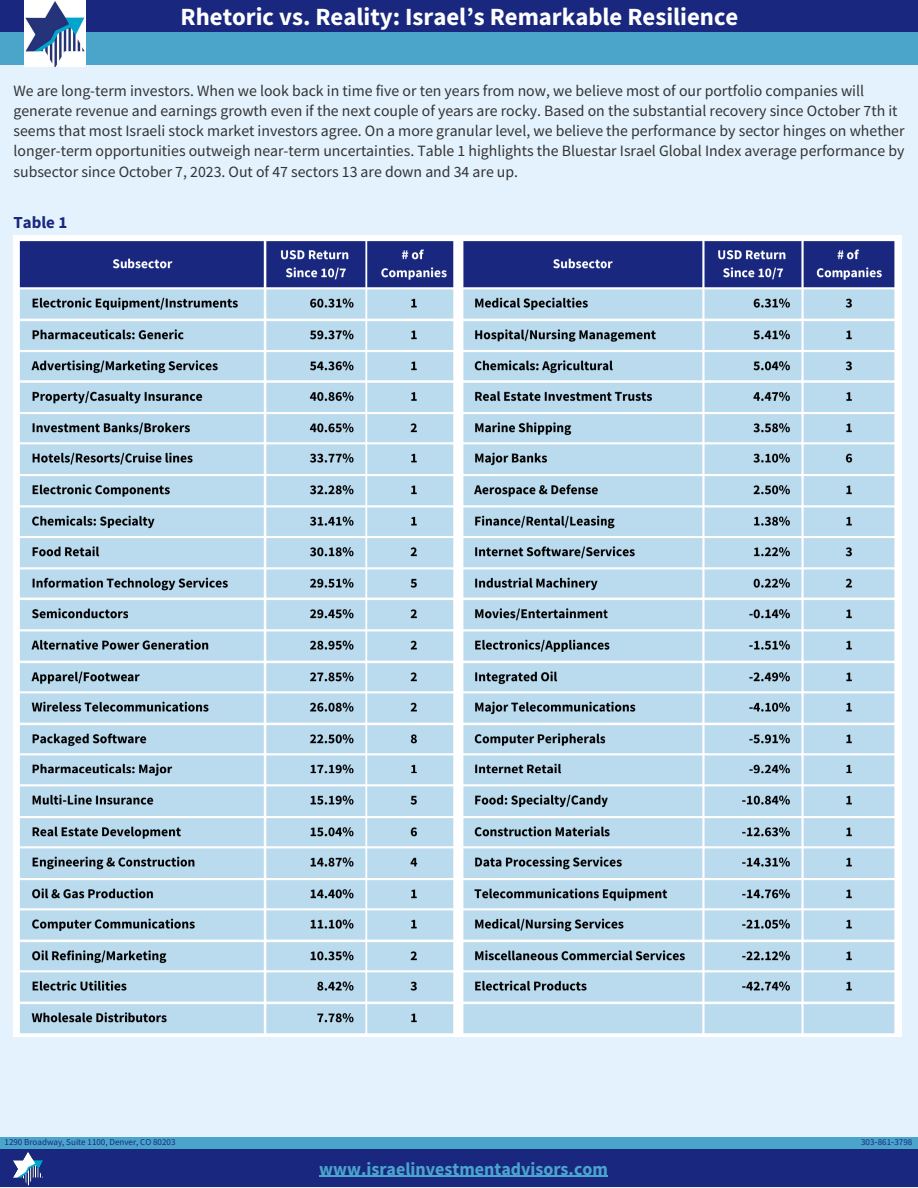
<style>
.page{position:relative;width:918px;height:1188px;background:#e3f2fd}
.page>*{position:absolute;margin:0;border:0;box-sizing:border-box;transform-origin:0 0}
.t1{font:700 24.75px "Source Sans Pro";color:#fff}
.t2{font:700 18px "Source Sans Pro";color:#4aa4cd}
.t3{font:700 16.8px "Source Sans Pro";color:#19287e}
.t4{font:15.75px/20.2px "Source Sans Pro";color:#333}
.t5{font:9px "Source Sans Pro";color:#19287e}
.s1{font-family:"DejaVu Sans"}
</style>
<div class="page">
<img style="left:14px;top:235px;width:887px;height:802px">
<div style="left:0;top:0;width:918px;height:33px;background:#19287e"></div>
<div style="left:0;top:33px;width:918px;height:32px;background:#4ba5cb"></div>
<img style="left:25px;top:0;width:61px;height:66px">
<div style="left:0;top:1137px;width:918px;height:27px;background:#4ba5cb"></div>
<div style="left:0;top:1150px;width:918px;height:37px;background:#19287e"></div>
<hr style="left:319px;top:1176px;width:289px;height:1px;background:#4aa4cd">
<img style="left:13px;top:1152px;width:30px;height:34px">
<h1 class="t1" style="left:181px;top:0;width:559px">Rhetoric vs. Reality: Israelʼs Remarkable Resilience</h1>
<p class="t4" style="left:14px;top:80px;width:893px">We are long-term investors. When we look back in time five or ten years from now, we believe most of our portfolio companies will generate revenue and earnings growth even if the next couple of years are rocky. Based on the substantial recovery since October 7th it seems that most Israeli stock market investors agree. On a more granular level, we believe the performance by sector hinges on whether longer-term opportunities outweigh near-term uncertainties. Table 1 highlights the Bluestar Israel Global Index average performance by subsector since October 7, 2023. Out of 47 sectors 13 are down and 34 are up.</p>
<p class="t3" style="left:14px;top:211px;width:55px">Table 1</p>
<p class="t5" style="left:5px;top:1137px;width:172px">1290 Broadway, Suite 1100, Denver, CO 80203</p>
<p class="t5" style="left:861px;top:1137px;width:53px">303<span class="s1">‐</span>861<span class="s1">‐</span>3798</p>
<p class="t2" style="left:319px;top:1156px;width:290px">www.israelinvestmentadvisors.com</p>
</div>
